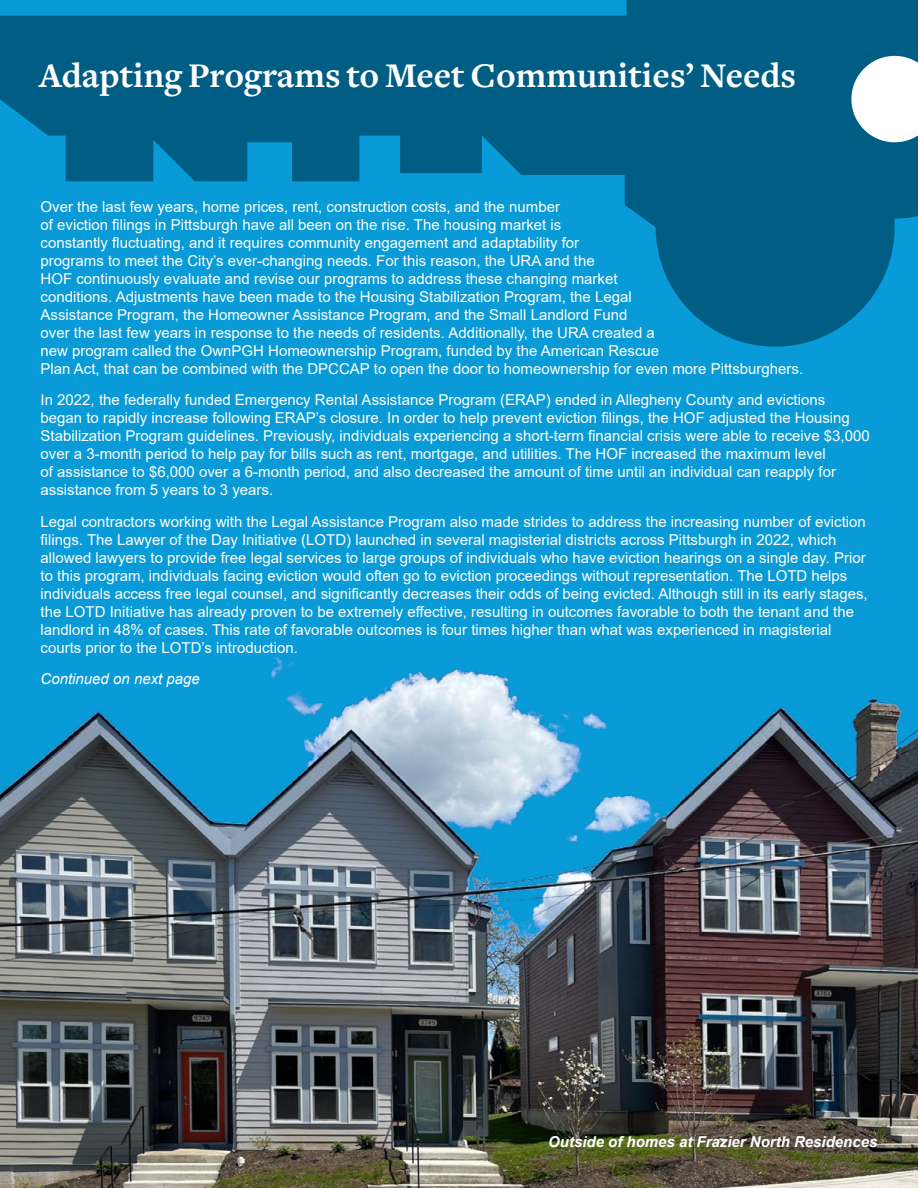
<style>
.page{position:relative;width:918px;height:1188px;background:#fff}
.page>*{position:absolute;margin:0;border:0;box-sizing:border-box;transform-origin:0 0}
.t1{font:700 36px "Freight Text";color:#fff}
.t2{font:15px/18px "Arial";color:#fff}
.t3{font:italic 700 15px "Arial";color:#fff}
.t4{font:italic 15px "Arial";color:#fff}
</style>
<div class="page">
<div style="left:0;top:347px;width:918px;height:204px;background:#089bd7"></div>
<svg style="left:0;top:0;width:918px;height:347px;background:#077aa9"></svg>
<img style="left:0;top:551px;width:918px;height:637px">
<h1 class="t1" style="left:39px;top:55px;width:759px">Adapting Programs to Meet Communities’ Needs</h1>
<p class="t2" style="left:41px;top:197px;width:764px">Over the last few years, home prices, rent, construction costs, and the number<br>of eviction filings in Pittsburgh have all been on the rise. The housing market is<br>constantly fluctuating, and it requires community engagement and adaptability for<br>programs to meet the City’s ever-changing needs. For this reason, the URA and the<br>HOF continuously evaluate and revise our programs to address these changing market<br>conditions. Adjustments have been made to the Housing Stabilization Program, the Legal<br>Assistance Program, the Homeowner Assistance Program, and the Small Landlord Fund<br>over the last few years in response to the needs of residents. Additionally, the URA created a<br>new program called the OwnPGH Homeownership Program, funded by the American Rescue<br>Plan Act, that can be combined with the DPCCAP to open the door to homeownership for even more Pittsburghers.</p>
<p class="t2" style="left:41px;top:391px;width:831px">In 2022, the federally funded Emergency Rental Assistance Program (ERAP) ended in Allegheny County and evictions began to rapidly increase following ERAP’s closure. In order to help prevent eviction filings, the HOF adjusted the Housing Stabilization Program guidelines. Previously, individuals experiencing a short-term financial crisis were able to receive $3,000 over a 3-month period to help pay for bills such as rent, mortgage, and utilities. The HOF increased the maximum level<br>of assistance to $6,000 over a 6-month period, and also decreased the amount of time until an individual can reapply for assistance from 5 years to 3 years.</p>
<p class="t2" style="left:41px;top:512px;width:829px">Legal contractors working with the Legal Assistance Program also made strides to address the increasing number of eviction filings. The Lawyer of the Day Initiative (LOTD) launched in several magisterial districts across Pittsburgh in 2022, which allowed lawyers to provide free legal services to large groups of individuals who have eviction hearings on a single day. Prior to this program, individuals facing eviction would often go to eviction proceedings without representation. The LOTD helps individuals access free legal counsel, and significantly decreases their odds of being evicted. Although still in its early stages, the LOTD Initiative has already proven to be extremely effective, resulting in outcomes favorable to both the tenant and the landlord in 48% of cases. This rate of favorable outcomes is four times higher than what was experienced in magisterial courts prior to the LOTD’s introduction.</p>
<p class="t4" style="left:41px;top:669px;width:161px">Continued on next page</p>
<p class="t3" style="left:548px;top:1131px;width:331px">Outside of homes at Frazier North Residences</p>
</div>
